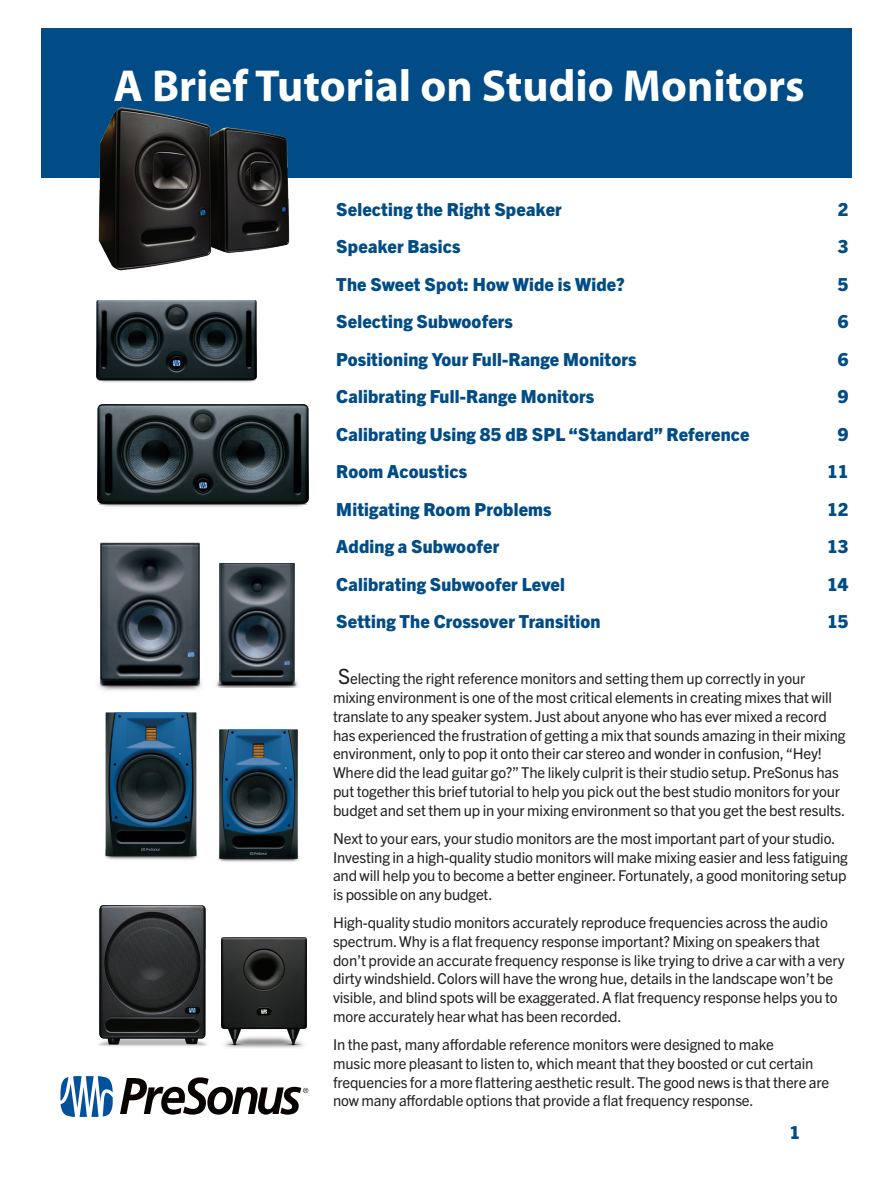
<style>
.page{position:relative;width:893px;height:1188px;background:#fff}
.page>*{position:absolute;margin:0;border:0;box-sizing:border-box;transform-origin:0 0}
.t1{font:700 45px "Myriad Pro";color:#fff}
.Section_Title{font:800 18px "Trade Gothic Next LT Pro";letter-spacing:.01em;color:#014c86}
.Body_Copy{font:15px/18.8px "Trade Gothic Next LT Pro";letter-spacing:-.01em;color:#231f20}
.s1{font-size:21px}
</style>
<div class="page">
<svg style="left:60px;top:1076px;width:53px;height:41px"></svg>
<svg style="left:120px;top:1077px;width:188px;height:38px"></svg>
<img style="left:98px;top:542px;width:104px;height:149px">
<img style="left:216px;top:564px;width:82px;height:123px">
<img style="left:221px;top:938px;width:85px;height:110px">
<img style="left:98px;top:906px;width:109px;height:141px">
<img style="left:218px;top:730px;width:81px;height:132px">
<img style="left:105px;top:713px;width:92px;height:147px">
<img style="left:97px;top:404px;width:212px;height:103px">
<img style="left:96px;top:300px;width:161px;height:83px">
<div style="left:41px;top:28px;width:810px;height:150px;background:#014c86"></div>
<img style="left:98px;top:107px;width:192px;height:164px">
<p class="t1" style="left:113px;top:57px;width:693px">A Brief Tutorial on Studio Monitors</p>
<p class="Section_Title" style="left:336px;top:197px;width:227px">Selecting the Right Speaker</p>
<p class="Section_Title" style="left:838px;top:197px;width:12px">2</p>
<p class="Section_Title" style="left:336px;top:234px;width:126px">Speaker Basics</p>
<p class="Section_Title" style="left:838px;top:234px;width:12px">3</p>
<p class="Section_Title" style="left:336px;top:272px;width:290px">The Sweet Spot: How Wide is Wide?</p>
<p class="Section_Title" style="left:838px;top:272px;width:12px">5</p>
<p class="Section_Title" style="left:336px;top:309px;width:178px">Selecting Subwoofers</p>
<p class="Section_Title" style="left:838px;top:309px;width:12px">6</p>
<p class="Section_Title" style="left:336px;top:347px;width:302px">Positioning Your Full-Range Monitors</p>
<p class="Section_Title" style="left:838px;top:347px;width:12px">6</p>
<p class="Section_Title" style="left:336px;top:384px;width:259px">Calibrating Full-Range Monitors</p>
<p class="Section_Title" style="left:838px;top:384px;width:12px">9</p>
<p class="Section_Title" style="left:336px;top:422px;width:415px">Calibrating Using 85 dB SPL “Standard” Reference</p>
<p class="Section_Title" style="left:838px;top:422px;width:12px">9</p>
<p class="Section_Title" style="left:336px;top:459px;width:132px">Room Acoustics</p>
<p class="Section_Title" style="left:827px;top:459px;width:23px">11</p>
<p class="Section_Title" style="left:336px;top:497px;width:217px">Mitigating Room Problems</p>
<p class="Section_Title" style="left:827px;top:497px;width:23px">12</p>
<p class="Section_Title" style="left:336px;top:534px;width:164px">Adding a Subwoofer</p>
<p class="Section_Title" style="left:827px;top:534px;width:23px">13</p>
<p class="Section_Title" style="left:336px;top:572px;width:230px">Calibrating Subwoofer Level</p>
<p class="Section_Title" style="left:827px;top:572px;width:23px">14</p>
<p class="Section_Title" style="left:336px;top:609px;width:266px">Setting The Crossover Transition</p>
<p class="Section_Title" style="left:827px;top:609px;width:23px">15</p>
<p class="Body_Copy" style="left:333px;top:669px;width:514px;text-indent:5px"><span class="s1">S</span>electing the right reference monitors and setting them up correctly in your mixing environment is one of the most critical elements in creating mixes that will translate to any speaker system. Just about anyone who has ever mixed a record has experienced the frustration of getting a mix that sounds amazing in their mixing environment, only to pop it onto their car stereo and wonder in confusion, “Hey!<br>Where did the lead guitar go?” The likely culprit is their studio setup. PreSonus has put together this brief tutorial to help you pick out the best studio monitors for your budget and set them up in your mixing environment so that you get the best results.</p>
<p class="Body_Copy" style="left:333px;top:828px;width:516px">Next to your ears, your studio monitors are the most important part of your studio.<br>Investing in a high-quality studio monitors will make mixing easier and less fatiguing and will help you to become a better engineer. Fortunately, a good monitoring setup is possible on any budget.</p>
<p class="Body_Copy" style="left:333px;top:912px;width:513px">High-quality studio monitors accurately reproduce frequencies across the audio spectrum. Why is a flat frequency response important? Mixing on speakers that don’t provide an accurate frequency response is like trying to drive a car with a very dirty windshield. Colors will have the wrong hue, details in the landscape won’t be visible, and blind spots will be exaggerated. A flat frequency response helps you to more accurately hear what has been recorded.</p>
<p class="Body_Copy" style="left:333px;top:1034px;width:498px">In the past, many affordable reference monitors were designed to make<br>music more pleasant to listen to, which meant that they boosted or cut certain frequencies for a more flattering aesthetic result. The good news is that there are now many affordable options that provide a flat frequency response.</p>
<p class="Section_Title" style="left:790px;top:1120px;width:12px">1</p>
</div>
